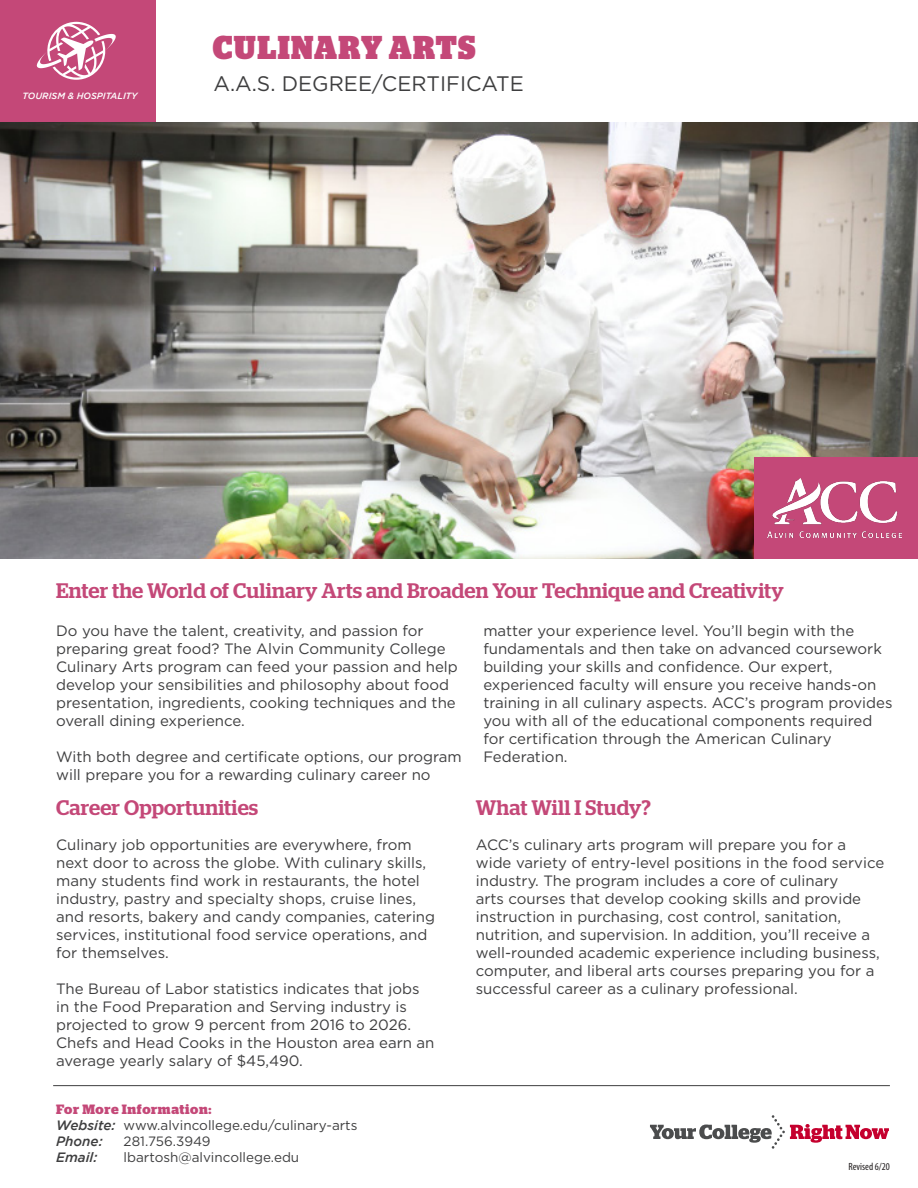
<style>
.page{position:relative;width:918px;height:1188px;background:#fff}
.page>*{position:absolute;margin:0;border:0;box-sizing:border-box;transform-origin:0 0}
.t1{font:900 33px "Stag";letter-spacing:.05em;color:#c44878;scale:.91 1}
.t2{font:500 21px "Stag";letter-spacing:.01em;color:#c44878}
.t3{font:21px "Gotham";color:#3e3e3f}
.Bullet{font:15px/18px "Gotham";color:#3e3e3f}
.t4{font:13.5px "Gotham";color:#3e3e3f}
.t5{font:700 13.5px "Stag";letter-spacing:.045em;color:#c44878}
.t6{font:italic 500 13.5px "Gotham";color:#3e3e3f}
.t7{font:condensed 10.5px "Myriad Pro";color:#231f20}
.t8{font:italic 500 9px "Gotham";color:#fff}
.s1{font-weight:500;font-style:italic}
</style>
<div class="page">
<div style="left:0;top:0;width:156px;height:123px;background:#c44878"></div>
<img style="left:0;top:122px;width:918px;height:437px">
<div style="left:755px;top:458px;width:163px;height:101px;background:#c44878"></div>
<hr style="left:53px;top:1085px;width:837px;height:1px;background:#3e3e3f">
<svg style="left:37px;top:22px;width:79px;height:58px"></svg>
<svg style="left:650px;top:1115px;width:239px;height:34px"></svg>
<img style="left:768px;top:479px;width:134px;height:59px">
<p class="t8" style="left:22px;top:90px;width:116px">TOURISM &amp; HOSPITALITY</p>
<p class="t1" style="left:213px;top:28px;width:290px">CULINARY ARTS</p>
<p class="t3" style="left:213px;top:70px;width:312px">A.A.S. DEGREE/CERTIFICATE</p>
<p class="t2" style="left:56px;top:578px;width:729px">Enter the World of Culinary Arts and Broaden Your Technique and Creativity</p>
<p class="Bullet" style="left:56px;top:622px;width:403px">Do you have the talent, creativity, and passion for preparing great food? The Alvin Community College Culinary Arts program can feed your passion and help develop your sensibilities and philosophy about food presentation, ingredients, cooking techniques and the overall dining experience.</p>
<p class="Bullet" style="left:56px;top:748px;width:407px">With both degree and certificate options, our program will prepare you for a rewarding culinary career no</p>
<p class="t2" style="left:56px;top:796px;width:204px">Career Opportunities</p>
<p class="Bullet" style="left:56px;top:835px;width:381px">Culinary job opportunities are everywhere, from next door to across the globe. With culinary skills, many students find work in restaurants, the hotel industry, pastry and specialty shops, cruise lines, and resorts, bakery and candy companies, catering services, institutional food service operations, and for themselves.</p>
<p class="Bullet" style="left:56px;top:979px;width:380px">The Bureau of Labor statistics indicates that jobs in the Food Preparation and Serving industry is projected to grow 9 percent from 2016 to 2026.<br>Chefs and Head Cooks in the Houston area earn an average yearly salary of $45,490.</p>
<p class="t5" style="left:56px;top:1101px;width:157px">For More Information:</p>
<p class="t4" style="left:56px;top:1116px;width:303px"><span class="s1">Website:</span> www.alvincollege.edu/culinary-arts</p>
<p class="t6" style="left:56px;top:1133px;width:48px">Phone:</p>
<p class="t4" style="left:124px;top:1133px;width:89px">281.756.3949</p>
<p class="t6" style="left:56px;top:1150px;width:43px">Email:</p>
<p class="t4" style="left:124px;top:1149px;width:177px">lbartosh@alvincollege.edu</p>
<p class="Bullet" style="left:483px;top:622px;width:411px">matter your experience level. You’ll begin with the fundamentals and then take on advanced coursework building your skills and confidence. Our expert, experienced faculty will ensure you receive hands-on training in all culinary aspects. ACC’s program provides you with all of the educational components required for certification through the American Culinary Federation.</p>
<p class="t2" style="left:476px;top:796px;width:176px">What Will I Study?</p>
<p class="Bullet" style="left:476px;top:835px;width:410px">ACC’s culinary arts program will prepare you for a wide variety of entry-level positions in the food service industry. The program includes a core of culinary<br>arts courses that develop cooking skills and provide instruction in purchasing, cost control, sanitation, nutrition, and supervision. In addition, you’ll receive a well-rounded academic experience including business, computer, and liberal arts courses preparing you for a successful career as a culinary professional.</p>
<p class="t7" style="left:848px;top:1160px;width:43px">Revised 6/20</p>
</div>
